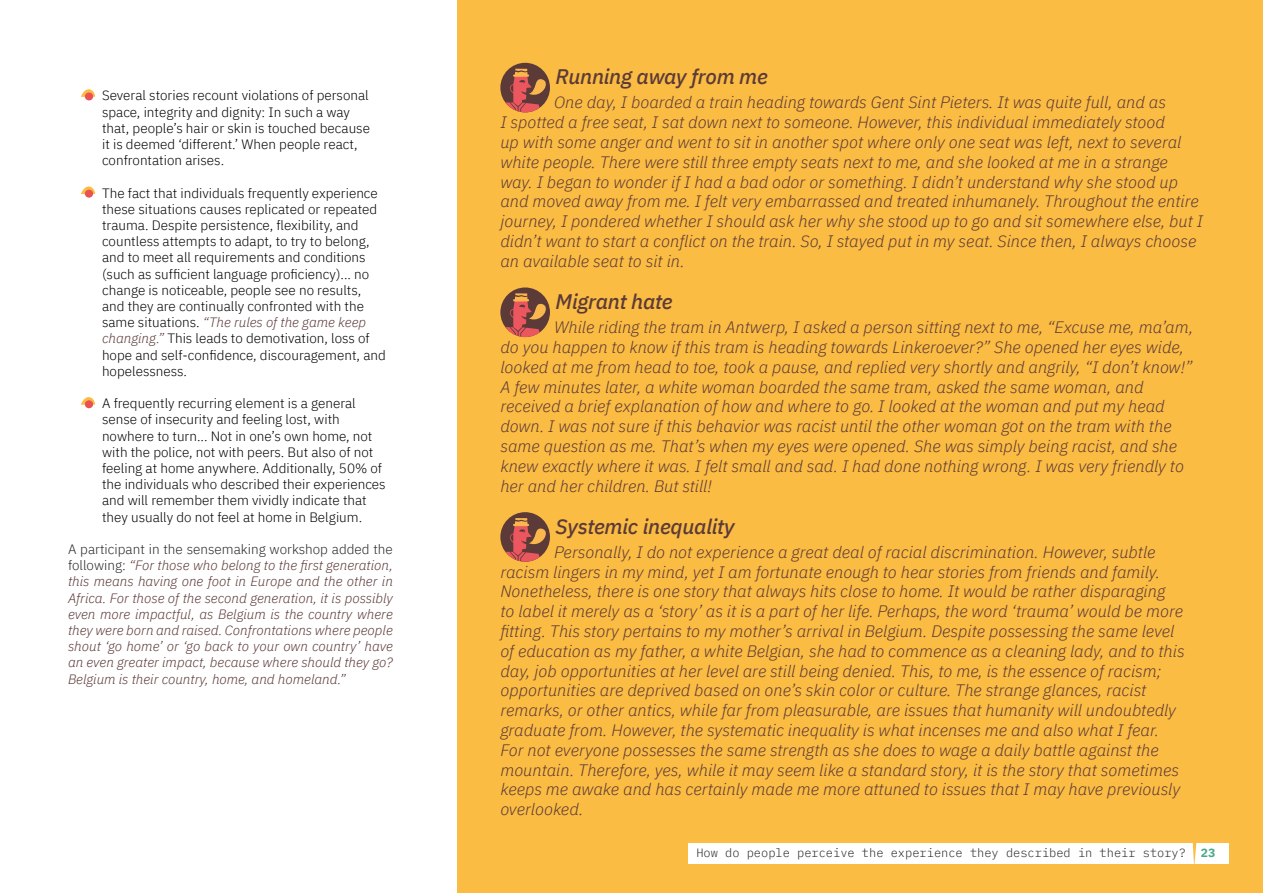
<style>
.page{position:relative;width:1263px;height:893px;background:#fff}
.page>*{position:absolute;margin:0;border:0;box-sizing:border-box;transform-origin:0 0}
.t1{font:italic 500 21px "IBM Plex Sans";letter-spacing:-.01em;color:#5c3a38}
.t2{font:italic 300 16.5px/19.8px "IBM Plex Sans";color:#5c3a38}
.t3{font:300 13.5px/16.2px "IBM Plex Sans";color:#000}
.t4{font:italic 300 13.5px/16.2px "IBM Plex Sans";color:#5c3a38;text-align:justify}
.t5{font:300 12px "IBM Plex Mono";color:#282827}
.s1{font-style:italic;color:#5c3a38}
.s2{font-style:normal;color:#282827}
.s3{font-weight:700;color:#4ba98a}
</style>
<div class="page">
<svg style="left:81px;top:89px;width:14px;height:8px"></svg>
<div style="left:85px;top:92px;width:8px;height:8px;background:#ea5153;border-radius:50%"></div>
<svg style="left:81px;top:186px;width:14px;height:8px"></svg>
<div style="left:85px;top:190px;width:8px;height:8px;background:#ea5153;border-radius:50%"></div>
<svg style="left:81px;top:397px;width:14px;height:8px"></svg>
<div style="left:85px;top:400px;width:8px;height:8px;background:#ea5153;border-radius:50%"></div>
<div style="left:458px;top:0;width:805px;height:893px;background:#fbbc43"></div>
<svg style="left:500px;top:63px;width:50px;height:49px"></svg>
<svg style="left:502px;top:69px;width:48px;height:43px"></svg>
<svg style="left:500px;top:287px;width:50px;height:50px"></svg>
<svg style="left:502px;top:293px;width:48px;height:44px"></svg>
<svg style="left:500px;top:512px;width:50px;height:50px"></svg>
<svg style="left:502px;top:518px;width:48px;height:44px"></svg>
<div style="left:688px;top:843px;width:540px;height:21px;background:#fff"></div>
<svg style="left:1193px;top:843px;width:3px;height:21px"></svg>
<p class="t3" style="left:102px;top:86px;width:269px">Several stories recount violations of personal space, integrity and dignity: In such a way that, people’s hair or skin is touched because it is deemed ‘different.’ When people react, confrontation arises.</p>
<p class="t3" style="left:102px;top:184px;width:285px">The fact that individuals frequently experience these situations causes replicated or repeated trauma. Despite persistence, flexibility, and countless attempts to adapt, to try to belong, and to meet all requirements and conditions (such as sufficient language proficiency)... no change is noticeable, people see no results, and they are continually confronted with the same situations. <span class="s1">“The rules of the game keep changing.”</span> This leads to demotivation, loss of hope and self-confidence, discouragement, and hopelessness.</p>
<p class="t3" style="left:102px;top:394px;width:285px">A frequently recurring element is a general sense of insecurity and feeling lost, with nowhere to turn... Not in one’s own home, not with the police, not with peers. But also of not feeling at home anywhere. Additionally, 50% of the individuals who described their experiences and will remember them vividly indicate that they usually do not feel at home in Belgium.</p>
<p class="t4" style="left:68px;top:540px;width:326px"><span class="s2">A participant in the sensemaking workshop added the following:</span> “For those who belong to the first generation, this means having one foot in Europe and the other in Africa. For those of the second generation, it is possibly even more impactful, as Belgium is the country where they were born and raised. Confrontations where people shout ‘go home’ or ‘go back to your own country’ have an even greater impact, because where should they go?<br>Belgium is their country, home, and homeland.”</p>
<p class="t1" style="left:556px;top:61px;width:214px">Running away from me</p>
<p class="t2" style="left:500px;top:91px;width:704px;text-indent:54px">One day, I boarded a train heading towards Gent Sint Pieters. It was quite full, and as<br>I spotted a free seat, I sat down next to someone. However, this individual immediately stood<br>up with some anger and went to sit in another spot where only one seat was left, next to several white people. There were still three empty seats next to me, and she looked at me in a strange way. I began to wonder if I had a bad odor or something. I didn’t understand why she stood up and moved away from me. I felt very embarrassed and treated inhumanely. Throughout the entire journey, I pondered whether I should ask her why she stood up to go and sit somewhere else, but I didn’t want to start a conflict on the train. So, I stayed put in my seat. Since then, I always choose an available seat to sit in.</p>
<p class="t1" style="left:556px;top:285px;width:118px">Migrant hate</p>
<p class="t2" style="left:500px;top:316px;width:694px;text-indent:54px">While riding the tram in Antwerp, I asked a person sitting next to me, “Excuse me, ma’am, do you happen to know if this tram is heading towards Linkeroever?” She opened her eyes wide, looked at me from head to toe, took a pause, and replied very shortly and angrily, “I don’t know!” A few minutes later, a white woman boarded the same tram, asked the same woman, and received a brief explanation of how and where to go. I looked at the woman and put my head down. I was not sure if this behavior was racist until the other woman got on the tram with the same question as me. That’s when my eyes were opened. She was simply being racist, and she knew exactly where it was. I felt small and sad. I had done nothing wrong. I was very friendly to her and her children. But still!</p>
<p class="t1" style="left:556px;top:510px;width:180px">Systemic inequality</p>
<p class="t2" style="left:500px;top:541px;width:686px;text-indent:54px">Personally, I do not experience a great deal of racial discrimination. However, subtle racism lingers in my mind, yet I am fortunate enough to hear stories from friends and family.<br>Nonetheless, there is one story that always hits close to home. It would be rather disparaging<br>to label it merely as a ‘story’ as it is a part of her life. Perhaps, the word ‘trauma’ would be more fitting. This story pertains to my mother’s arrival in Belgium. Despite possessing the same level of education as my father, a white Belgian, she had to commence as a cleaning lady, and to this day, job opportunities at her level are still being denied. This, to me, is the essence of racism; opportunities are deprived based on one’s skin color or culture. The strange glances, racist remarks, or other antics, while far from pleasurable, are issues that humanity will undoubtedly graduate from. However, the systematic inequality is what incenses me and also what I fear.<br>For not everyone possesses the same strength as she does to wage a daily battle against the mountain. Therefore, yes, while it may seem like a standard story, it is the story that sometimes keeps me awake and has certainly made me more attuned to issues that I may have previously overlooked.</p>
<p class="t5" style="left:696px;top:844px;width:520px">How do people perceive the experience they described in their story? <span class="s3">23</span></p>
</div>
